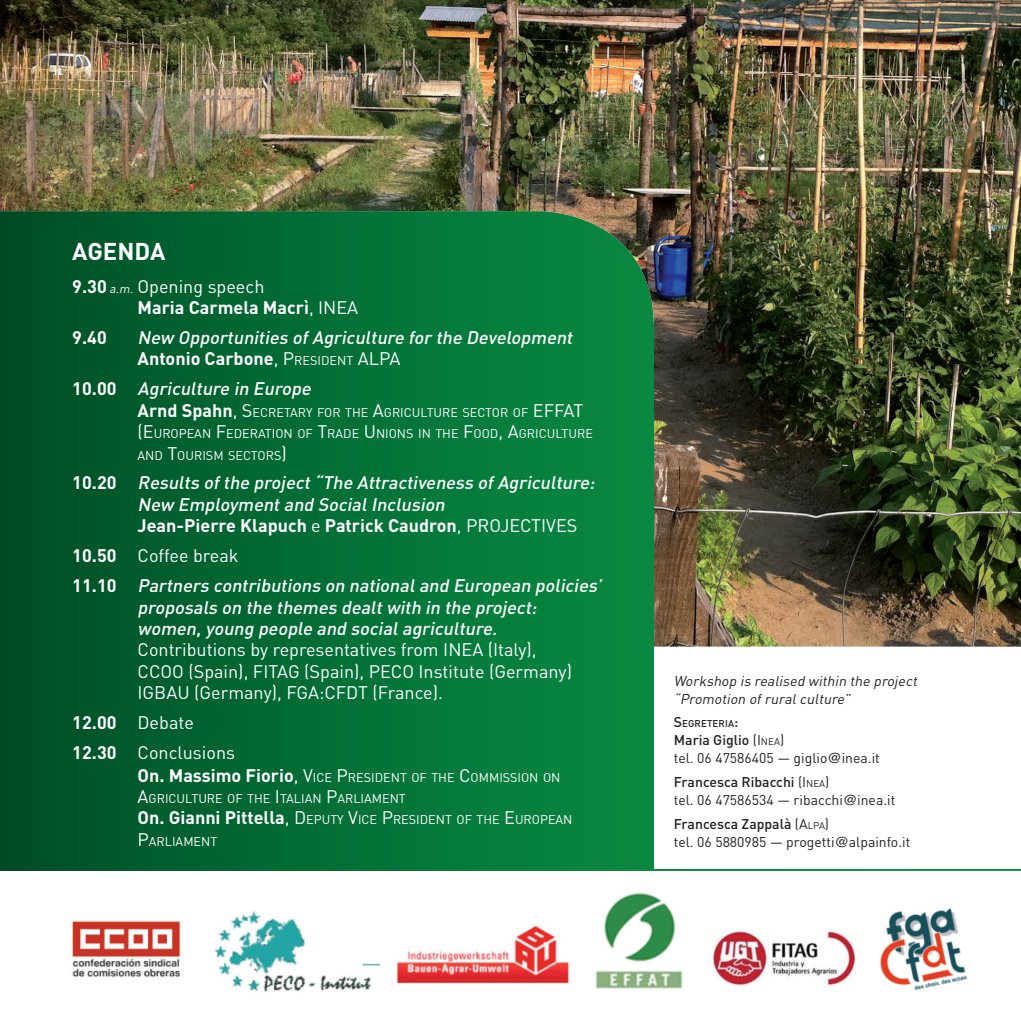
<style>
.page{position:relative;width:1021px;height:1021px;background:#fff}
.page>*{position:absolute;margin:0;border:0;box-sizing:border-box;transform-origin:0 0}
.t1{font:700 24px "DIN";color:#fff}
.t2{font:italic 500 18px/21.4px "DIN";color:#fff}
.t3{font:18px/21.4px "DIN";color:#fff}
.t4{font:700 18px/21.4px "DIN";color:#fff}
.t5{font:18px "DIN";color:#fff}
.t6{font:14px/18px "DIN";color:#231f20}
.t7{font:italic 14px/18px "DIN";letter-spacing:-.21em;color:#231f20}
.t8{font:12.6px/21.4px "DIN";color:#fff}
.t9{font:500 9.8px "DIN";letter-spacing:.005em;color:#231f20}
.s1{font-weight:400;font-style:italic;font-size:12px}
.s2{font-weight:400}
.s3{font-weight:700;font-style:normal}
.s4{font-weight:400;font-style:normal}
.s5{font-weight:400;font-style:normal;font-size:12.6px}
.s6{font-weight:700;font-size:18px}
.s7{font-size:18px}
.s8{font-weight:700}
.s9{font-size:14px}
.s10{font-weight:500}
.s11{font-style:inherit}
.s12{font-size:9.8px}
.s13{font-family:"Helvetica"}
</style>
<div class="page">
<svg style="left:0;top:646px;width:1020px;height:223px;background:#056d36"></svg>
<img style="left:0;top:0;width:1020px;height:646px">
<div style="left:654px;top:650px;width:366px;height:265px;background:#fff"></div>
<img style="left:72px;top:921px;width:109px;height:57px">
<img style="left:214px;top:911px;width:167px;height:81px">
<img style="left:397px;top:925px;width:172px;height:59px">
<img style="left:595px;top:892px;width:88px;height:97px">
<img style="left:712px;top:931px;width:144px;height:55px">
<img style="left:880px;top:908px;width:88px;height:83px">
<h1 class="t1" style="left:72px;top:235px;width:32px">AGEND</h1>
<h1 class="t1" style="left:150px;top:235px;width:17px">A</h1>
<p class="t4" style="left:137px;top:275px;width:198px;text-indent:-65px">9.30 <span class="s1">a.m.</span><span class="s2">O pening speech<br></span>Maria Carmela Macrì<span class="s2">, Inea</span></p>
<p class="t4" style="left:72px;top:326px;width:36px">9.40</p>
<p class="t2" style="left:137px;top:326px;width:440px">New Opportunities ofAgriculture for the Development<br><span class="s3">Antonio Carbone</span><span class="s4">,</span> <span class="s4">P</span><span class="s5">RESIDENT</span> <span class="s4">Alpa</span></p>
<p class="t2" style="left:72px;top:377px;width:244px"><span class="s3">1 0 . 0 0</span> Agriculture in Europe</p>
<p class="t8" style="left:137px;top:401px;width:457px"><span class="s6">Arnd Spahn</span><span class="s7">, S</span>ECRETARY FOR THE <span class="s7">A</span>GRICULTURE SECTOR OF <span class="s7">Effat </span><span class="s7">(E</span>UROPEAN <span class="s7">F</span>EDERATION OF <span class="s7">T</span>RADE <span class="s7">U</span> NIONS IN THE <span class="s7">F</span>OOD<span class="s7">, A</span>GRICULTURE<br>AND <span class="s7">T</span>OURISM SECTORS<span class="s7">)</span></p>
<p class="t2" style="left:137px;top:471px;width:462px;text-indent:-65px"><span class="s3">1 0 . 2 0</span> Results ofthe project“The Attractiveness ofAgriculture:<br>New Employmentand SocialInclusion<br><span class="s3">Jean-Pierre Klapuch</span> <span class="s4">e</span> <span class="s3">Patrick Caudron</span><span class="s4">,</span> <span class="s4">Projectives</span></p>
<p class="t2" style="left:72px;top:540px;width:534px;line-height:30px"><span class="s3">10.50</span> <span class="s4">Coffee break<br></span><span class="s3">1 1 . 1 0</span> Partners contributions on nationaland European policies’</p>
<p class="t2" style="left:137px;top:595px;width:404px">proposals on the themes dealtwith in the project: women,young people and socialagriculture.</p>
<p class="t3" style="left:137px;top:639px;width:323px">Contributions by representatives from Inea</p>
<p class="t3" style="left:488px;top:639px;width:50px">(Italy),</p>
<p class="t3" style="left:137px;top:660px;width:243px">CCOO (Spain), FITAG (Spain), Pec</p>
<p class="t3" style="left:137px;top:660px;width:436px;text-indent:265px">o Institute (Germany)<br>IGBAU (Germany), FGA:CFDT (France).</p>
<p class="t3" style="left:72px;top:707px;width:164px;line-height:29.8px"><span class="s8">12.00</span> Debate<br><span class="s8">12.30</span> Conclusions</p>
<p class="t8" style="left:137px;top:766px;width:424px"><span class="s6">On. Massimo Fiorio</span><span class="s7">, V</span>ICE <span class="s7">P</span>RESIDENT OF THE <span class="s7">C</span>OMMISSION ON</p>
<p class="t5" style="left:72px;top:785px;width:39px">A</p>
<p class="t8" style="left:148px;top:787px;width:259px">GRICULTURE OF THE <span class="s7">I</span>TALIAN <span class="s7">P</span>ARLIAMENT</p>
<p class="t4" style="left:72px;top:806px;width:39px">O</p>
<p class="t8" style="left:137px;top:809px;width:436px;text-indent:12px"><span class="s6">n. Gianni Pittella</span><span class="s7">,</span> <span class="s7">D</span> EPUTY <span class="s7">V</span>ICE <span class="s7">P</span>RESIDENT OF THE <span class="s7">E</span> UROPEAN<br><span class="s7">P</span>ARLIAMENT</p>
<p class="t7" style="left:674px;top:671px;width:248px">Workshop is realised within the project “Promotion ofruralculture”</p>
<p class="t9" style="left:674px;top:717px;width:66px"><span class="s9">S</span>EGRETERIA<span class="s9">:</span></p>
<p class="t6" style="left:674px;top:731px;width:207px"><span class="s10">Maria Giglio</span> (<span class="s11">I</span> <span class="s12">NEA</span>)<br>tel. 06 47586405 — giglio<span class="s13">@</span>inea.it</p>
<p class="t6" style="left:674px;top:772px;width:223px"><span class="s10">Francesca Ribacchi</span> (<span class="s11">I</span> <span class="s12">NEA</span>)<br>tel. 06 47586534 — ribacchi<span class="s13">@</span>inea.it</p>
<p class="t6" style="left:674px;top:814px;width:238px"><span class="s10">Francesca Zappalà</span> (<span class="s11">A</span><span class="s12">LPA</span>)<br>tel. 06 5880985 — progetti<span class="s13">@</span>alpainfo.it</p>
</div>
